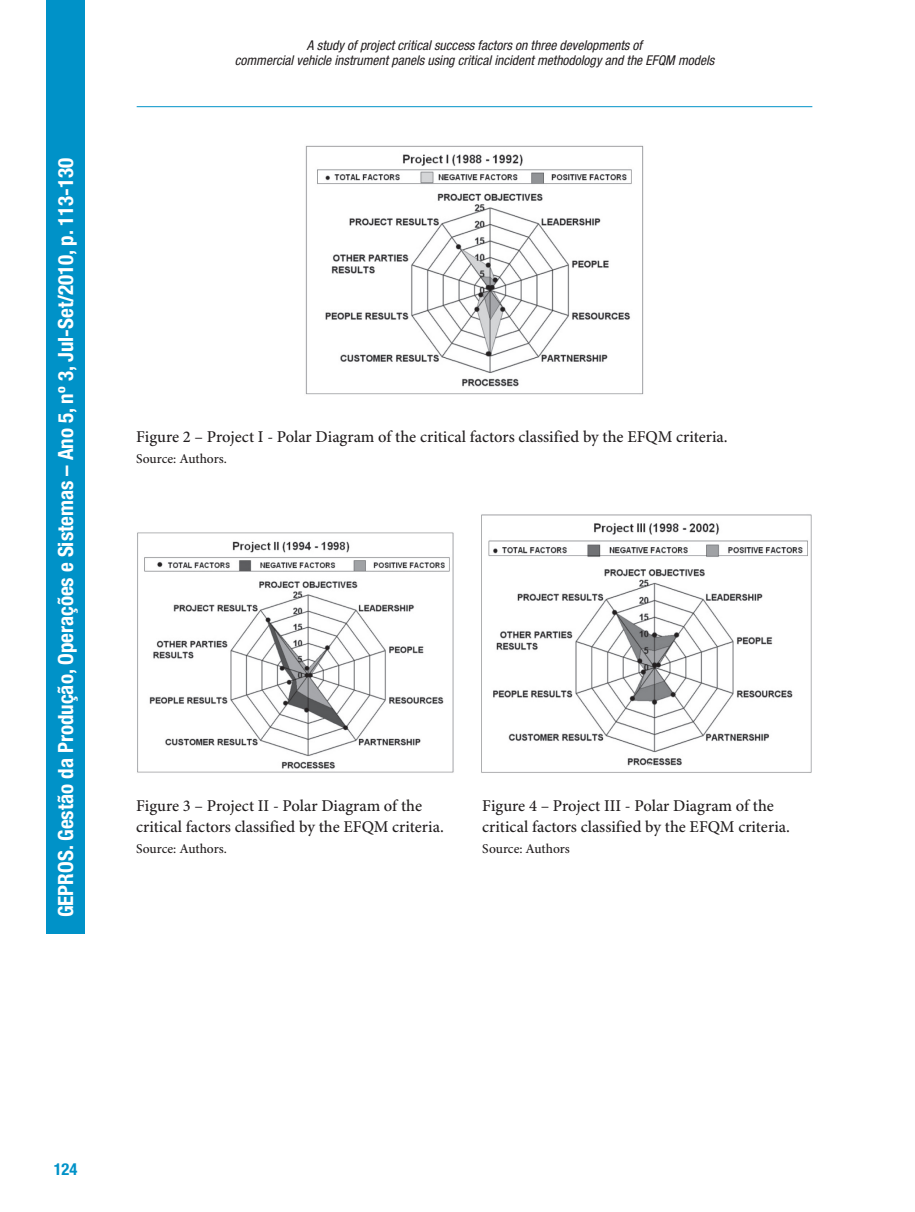
<style>
.page{position:relative;width:915px;height:1212px;background:#fff}
.page>*{position:absolute;margin:0;border:0;box-sizing:border-box;transform-origin:0 0}
.t1{font:700 condensed 21px "Helvetica Neue LT Std";color:#fff}
.t2{font:500 16.5px/21px "Minion Pro";color:#231f20}
.t3{font:700 condensed 16.5px "Helvetica Neue LT Std";color:#0092c8}
.t4{font:italic condensed 13.5px/15px "Helvetica Neue LT Std";color:#231f20;text-align:center}
.t5{font:500 13.5px "Minion Pro";letter-spacing:-.005em;color:#231f20}
</style>
<div class="page">
<div style="left:47px;top:0;width:38px;height:933px;background:#0092c8"></div>
<hr style="left:137px;top:106px;width:675px;height:1px;background:#0092c8">
<img style="left:305px;top:145px;width:339px;height:250px">
<img style="left:481px;top:514px;width:331px;height:259px">
<img style="left:137px;top:532px;width:317px;height:241px">
<p class="t1" style="left:53px;top:917px;width:761px;rotate:-90deg">GEPROS. Gestão da Produção, Operações e Sistemas – Ano 5, nº 3, Jul-Set/2010, p. 113-130</p>
<p class="t4" style="left:235px;top:39px;width:481px">A study of project critical success factors on three developments of<br>commercial vehicle instrument panels using critical incident methodology and the EFQM models</p>
<p class="t2" style="left:136px;top:426px;width:593px">Figure 2 – Project I - Polar Diagram of the critical factors classified by the EFQM criteria.</p>
<p class="t5" style="left:136px;top:450px;width:92px">Source: Authors.</p>
<p class="t2" style="left:136px;top:796px;width:309px">Figure 3 – Project II - Polar Diagram of the critical factors classified by the EFQM criteria.</p>
<p class="t5" style="left:136px;top:840px;width:92px">Source: Authors.</p>
<p class="t2" style="left:482px;top:796px;width:309px">Figure 4 – Project III - Polar Diagram of the critical factors classified by the EFQM criteria.</p>
<p class="t5" style="left:482px;top:840px;width:89px">Source: Authors</p>
<p class="t3" style="left:54px;top:1159px;width:25px">124</p>
</div>
